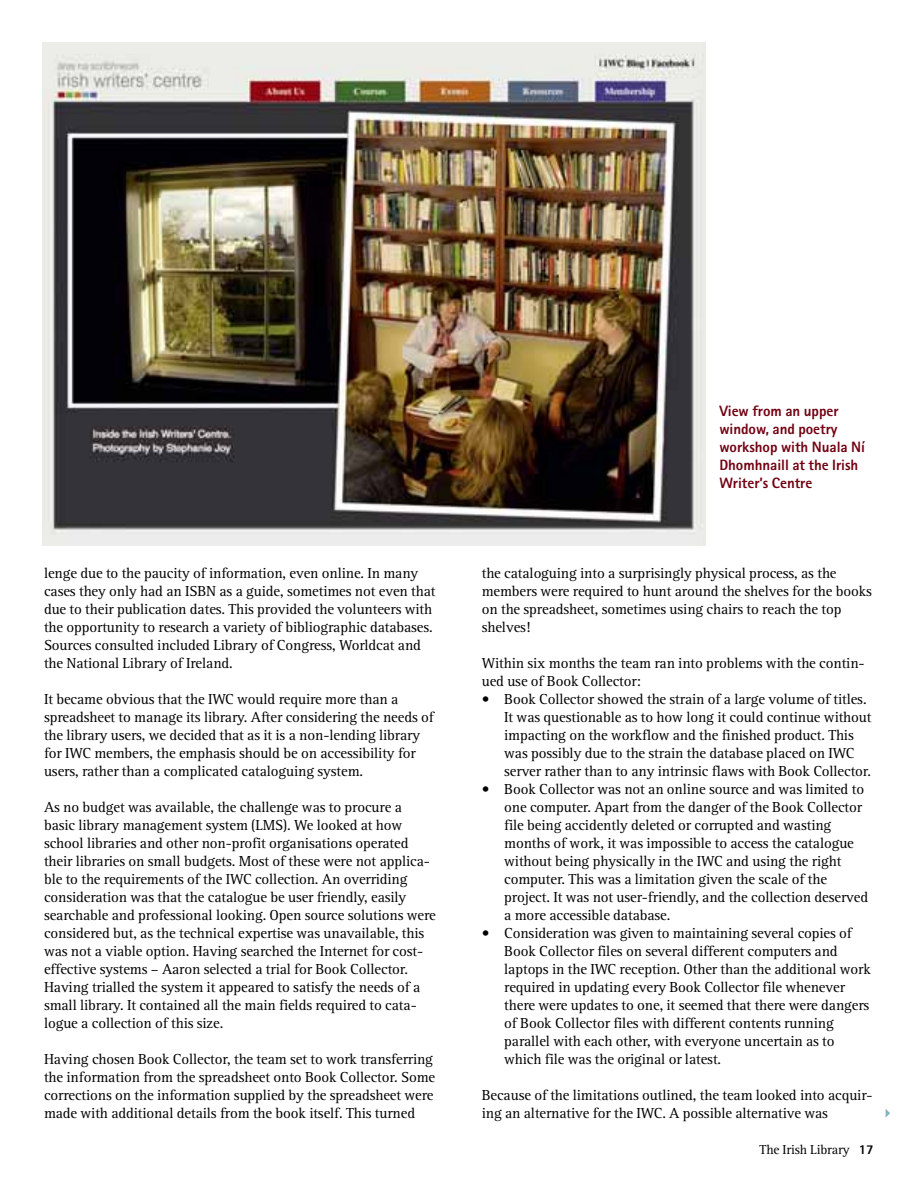
<style>
.page{position:relative;width:918px;height:1188px;background:#fff}
.page>*{position:absolute;margin:0;border:0;box-sizing:border-box;transform-origin:0 0}
.t1{font:15px/18px "Rotis Serif";letter-spacing:-.01em;color:#000}
.t2{font:800 15px/18px "Rotis Sans Serif";letter-spacing:-.005em;color:#720011}
.t3{font:13.5px "Rotis Serif";letter-spacing:-.01em;color:#000}
.s1{font-family:"Rotis Sans Serif";font-weight:800}
</style>
<div class="page">
<img style="left:43px;top:43px;width:662px;height:503px">
<svg style="left:886px;top:1109px;width:4px;height:8px"></svg>
<p class="t1" style="left:44px;top:565px;width:393px">lenge due to the paucity of information, even online. In many cases they only had an ISBN as a guide, sometimes not even that due to their publication dates. This provided the volunteers with the opportunity to research a variety of bibliographic databases.<br>Sources consulted included Library of Congress, Worldcat and the National Library of Ireland.</p>
<p class="t1" style="left:44px;top:691px;width:391px">It became obvious that the IWC would require more than a spreadsheet to manage its library. After considering the needs of the library users, we decided that as it is a non-lending library for IWC members, the emphasis should be on accessibility for users, rather than a complicated cataloguing system.</p>
<p class="t1" style="left:44px;top:799px;width:393px">As no budget was available, the challenge was to procure a basic library management system (LMS). We looked at how school libraries and other non-profit organisations operated their libraries on small budgets. Most of these were not applica&shy;ble to the requirements of the IWC collection. An overriding consideration was that the catalogue be user friendly, easily searchable and professional looking. Open source solutions were considered but, as the technical expertise was unavailable, this was not a viable option. Having searched the Internet for cost&shy;effective systems – Aaron selected a trial for Book Collector.<br>Having trialled the system it appeared to satisfy the needs of a small library. It contained all the main fields required to cata&shy;logue a collection of this size.</p>
<p class="t1" style="left:44px;top:1051px;width:393px">Having chosen Book Collector, the team set to work transferring the information from the spreadsheet onto Book Collector. Some corrections on the information supplied by the spreadsheet were made with additional details from the book itself. This turned</p>
<p class="t2" style="left:719px;top:403px;width:147px">View from an upper window, and poetry workshop with Nuala Ní<br>Dhomhnaill at the Irish<br>Writer’s Centre</p>
<p class="t1" style="left:482px;top:565px;width:392px">the cataloguing into a surprisingly physical process, as the members were required to hunt around the shelves for the books on the spreadsheet, sometimes using chairs to reach the top shelves!</p>
<p class="t1" style="left:482px;top:655px;width:384px">Within six months the team ran into problems with the contin&shy;ued use of Book Collector:</p>
<p class="t1" style="left:504px;top:691px;width:369px;text-indent:-22px">• Book Collector showed the strain of a large volume of titles.<br>It was questionable as to how long it could continue without impacting on the workflow and the finished product. This was possibly due to the strain the database placed on IWC server rather than to any intrinsic flaws with Book Collector.</p>
<p class="t1" style="left:504px;top:781px;width:365px;text-indent:-22px">• Book Collector was not an online source and was limited to one computer. Apart from the danger of the Book Collector file being accidently deleted or corrupted and wasting months of work, it was impossible to access the catalogue without being physically in the IWC and using the right computer. This was a limitation given the scale of the project. It was not user-friendly, and the collection deserved a more accessible database.</p>
<p class="t1" style="left:504px;top:925px;width:368px;text-indent:-22px">• Consideration was given to maintaining several copies of Book Collector files on several different computers and laptops in the IWC reception. Other than the additional work required in updating every Book Collector file whenever there were updates to one, it seemed that there were dangers of Book Collector files with different contents running parallel with each other, with everyone uncertain as to which file was the original or latest.</p>
<p class="t1" style="left:482px;top:1087px;width:392px">Because of the limitations outlined, the team looked into acquir&shy;ing an alternative for the IWC. A possible alternative was</p>
<p class="t3" style="left:759px;top:1145px;width:116px">The Irish Library <span class="s1">17</span></p>
</div>
